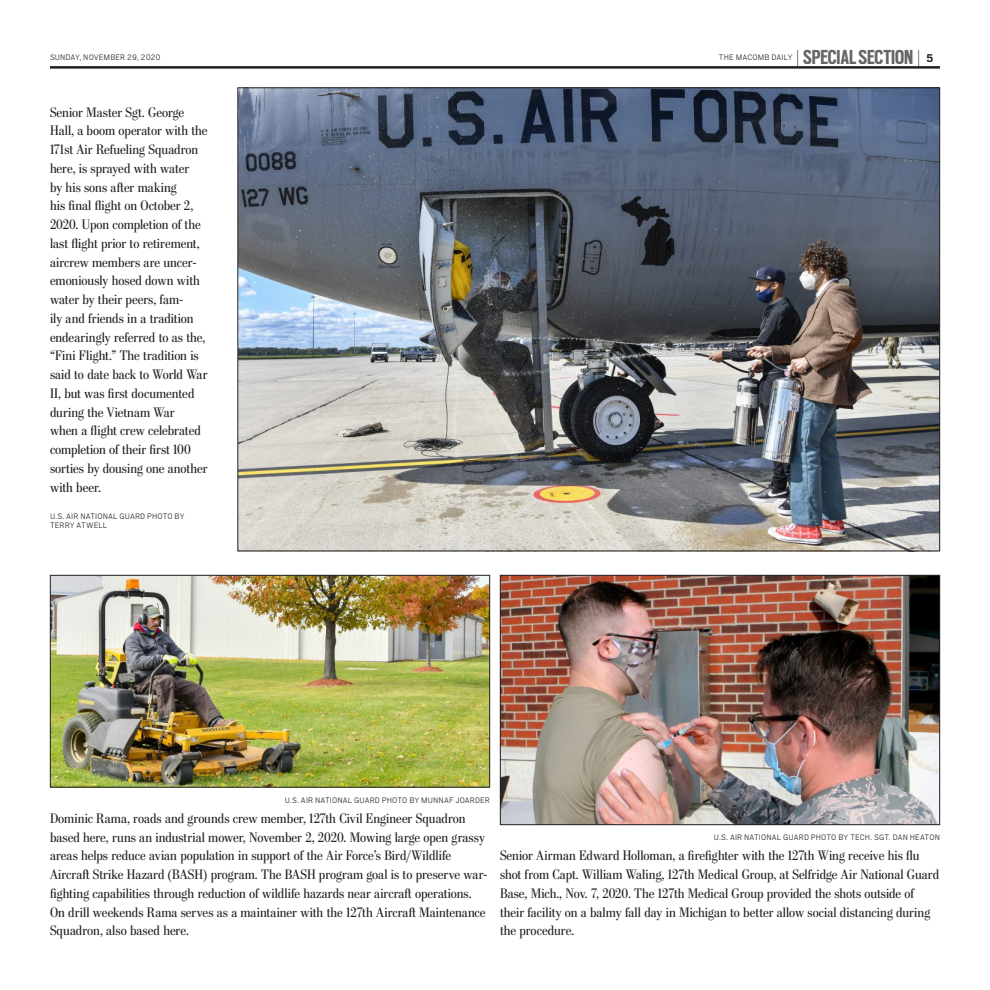
<style>
.page{position:relative;width:990px;height:990px;background:#fff}
.page>*{position:absolute;margin:0;border:0;box-sizing:border-box;transform-origin:0 0}
.t1{font:700 22.5px "Scout Cond";color:#666}
.t2{font:13.75px/18.8px "Stilson";letter-spacing:.005em;color:#231f20}
.t3{font:300 8.75px/8.8px "Cub Scout";letter-spacing:.015em;color:#231f20}
.s1{font-family:"Cub Scout";font-weight:300;font-size:21.5px;color:#231f20}
.s2{font-family:"Cub Scout";font-size:12.5px;color:#231f20}
</style>
<div class="page">
<img style="left:240px;top:90px;width:698px;height:459px">
<img style="left:52px;top:577px;width:436px;height:209px">
<div style="left:50px;top:575px;width:440px;height:213px;border:1px solid #231f20"></div>
<img style="left:502px;top:577px;width:436px;height:246px">
<div style="left:500px;top:575px;width:440px;height:250px;border:1px solid #231f20"></div>
<hr style="left:50px;top:66px;width:890px;height:3px;background:#231f20">
<p class="t3" style="left:50px;top:54px;width:112px">SUNDAY, NOVEMBER 29, 2020</p>
<p class="t3" style="left:719px;top:54px;width:75px">THE MACOMB DAILY</p>
<h1 class="t1" style="left:796px;top:43px;width:139px"><span class="s1">|</span> SPECIALSECTION <span class="s1">|</span> <span class="s2">5</span></h1>
<p class="t2" style="left:50px;top:104px;width:159px">Senior Master Sgt. George<br>Hall, a boom operator with the<br>171st Air Refueling Squadron here, is sprayed with water<br>by his sons after making<br>his final flight on October 2,<br>2020. Upon completion of the last flight prior to retirement, aircrew members are uncer&shy;emoniously hosed down with water by their peers, fam-<br>ily and friends in a tradition endearingly referred to as the, “Fini Flight.” The tradition is said to date back to World War<br>II, but was first documented during the Vietnam War<br>when a flight crew celebrated completion of their first 100 sorties by dousing one another with beer.</p>
<p class="t3" style="left:50px;top:513px;width:136px">U.S. AIR NATIONAL GUARD PHOTO BY<br>TERRY ATWELL</p>
<p class="t3" style="left:285px;top:797px;width:207px">U.S. AIR NATIONAL GUARD PHOTO BY MUNNAF JOARDER</p>
<p class="t2" style="left:50px;top:810px;width:439px">Dominic Rama, roads and grounds crew member, 127th Civil Engineer Squadron based here, runs an industrial mower, November 2, 2020. Mowing large open grassy areas helps reduce avian population in support of the Air Force’s Bird/Wildlife Aircraft Strike Hazard (BASH) program. The BASH program goal is to preserve war&shy;fighting capabilities through reduction of wildlife hazards near aircraft operations.<br>On drill weekends Rama serves as a maintainer with the 127th Aircraft Maintenance Squadron, also based here.</p>
<p class="t3" style="left:714px;top:833px;width:228px">U.S. AIR NATIONAL GUARD PHOTO BY TECH. SGT. DAN HEATON</p>
<p class="t2" style="left:500px;top:848px;width:441px">Senior Airman Edward Holloman, a firefighter with the 127th Wing receive his flu shot from Capt. William Waling, 127th Medical Group, at Selfridge Air National Guard Base, Mich., Nov. 7, 2020. The 127th Medical Group provided the shots outside of their facility on a balmy fall day in Michigan to better allow social distancing during the procedure.</p>
</div>
